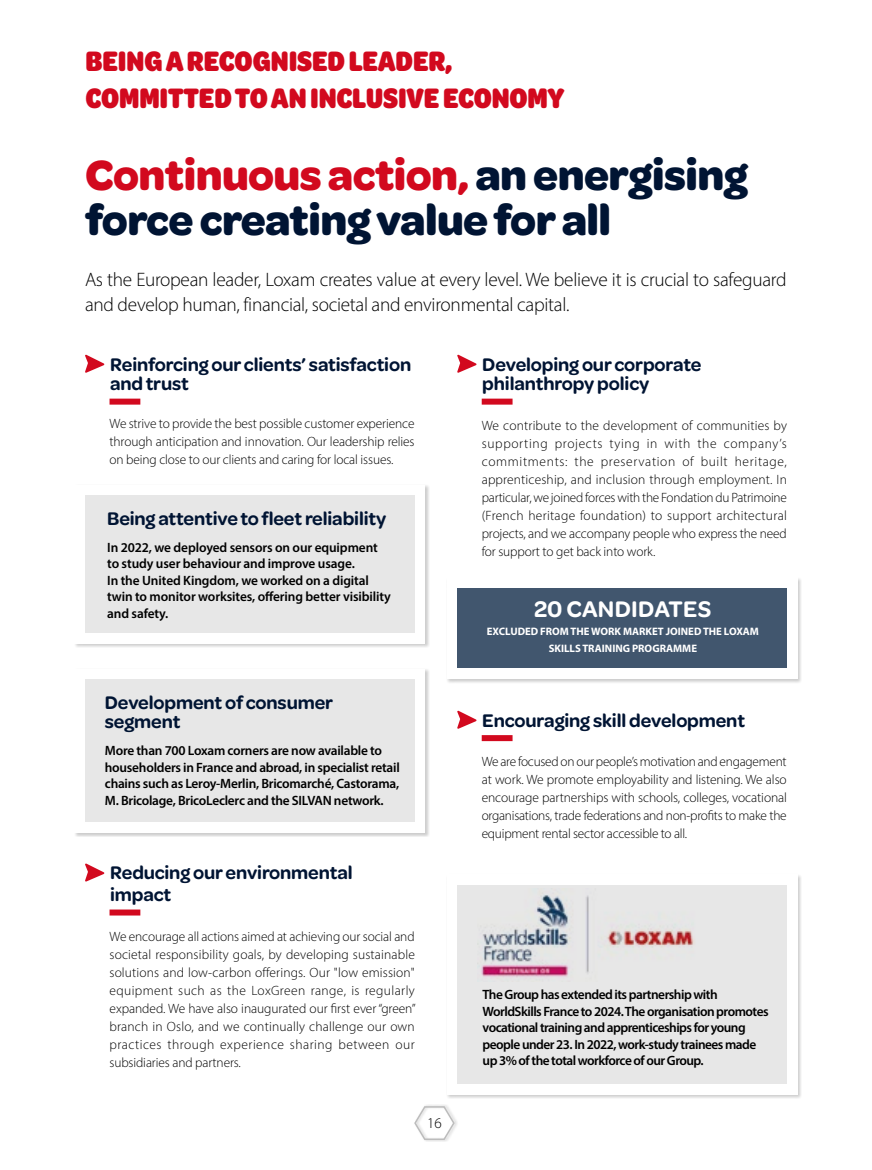
<style>
.page{position:relative;width:872px;height:1170px;background:#fff}
.page>*{position:absolute;margin:0;border:0;box-sizing:border-box;transform-origin:0 0}
.t1{font:700 45px/45px "Omnes";letter-spacing:-.01em;color:#001433}
.t2{font:900 30px/36.6px "Omnes Cond";letter-spacing:-.005em;color:#d2091e}
.t3{font:600 24px "Omnes";letter-spacing:.015em;color:#fff}
.t4{font:600 19.5px/19.5px "Omnes";letter-spacing:-.005em;color:#001433}
.t5{font:300 19.5px/25.5px "Myriad Pro";letter-spacing:-.015em;color:#000}
.t6{font:300 15px "Myriad Pro";color:#000}
.t7{font:300 13.5px/18px "Myriad Pro";letter-spacing:-.01em;color:#000;text-align:justify}
.t8{font:600 13.5px/16.5px "Myriad Pro";letter-spacing:-.02em;color:#000}
.t9{font:600 13.5px/16.5px "Myriad Pro";letter-spacing:-.04em;color:#000}
.t10{font:700 10.8px/17.4px "Myriad Pro";color:#fff;text-align:center}
.s1{color:#d2091e}
</style>
<div class="page">
<div style="left:414px;top:1104px;width:45px;height:37px;background:#000;opacity:.2"></div>
<svg style="left:414px;top:1104px;width:41px;height:36px"></svg>
<div style="left:109px;top:398px;width:31px;height:6px;background:#d2091e"></div>
<div style="left:109px;top:909px;width:31px;height:6px;background:#d2091e"></div>
<svg style="left:85px;top:355px;width:19px;height:18px"></svg>
<svg style="left:85px;top:863px;width:19px;height:18px"></svg>
<div style="left:482px;top:398px;width:30px;height:6px;background:#d2091e"></div>
<div style="left:482px;top:735px;width:30px;height:6px;background:#d2091e"></div>
<svg style="left:457px;top:355px;width:19px;height:18px"></svg>
<svg style="left:457px;top:710px;width:19px;height:18px"></svg>
<div style="left:446px;top:873px;width:355px;height:225px;background:#000;opacity:.2"></div>
<div style="left:446px;top:874px;width:351px;height:220px;background:#fff"></div>
<div style="left:457px;top:884px;width:330px;height:199px;background:#e7e7e7"></div>
<div style="left:446px;top:577px;width:355px;height:106px;background:#000;opacity:.2"></div>
<div style="left:446px;top:577px;width:351px;height:101px;background:#fff"></div>
<div style="left:457px;top:588px;width:330px;height:80px;background:#41566e"></div>
<div style="left:74px;top:668px;width:355px;height:168px;background:#000;opacity:.2"></div>
<div style="left:74px;top:669px;width:351px;height:163px;background:#fff"></div>
<div style="left:85px;top:679px;width:330px;height:143px;background:#e7e7e7"></div>
<img style="left:481px;top:895px;width:213px;height:82px">
<div style="left:74px;top:484px;width:355px;height:164px;background:#000;opacity:.2"></div>
<div style="left:74px;top:485px;width:351px;height:158px;background:#fff"></div>
<div style="left:85px;top:495px;width:330px;height:137px;background:#e7e7e7"></div>
<h2 class="t2" style="left:85px;top:41px;width:480px">BEING A RECOGNISED LEADER,<br>COMMITTED TO AN INCLUSIVE ECONOMY</h2>
<h1 class="t1" style="left:85px;top:149px;width:664px"><span class="s1">Continuous action,</span> an energising force creating value for all</h1>
<h3 class="t5" style="left:85px;top:266px;width:703px">As the European leader, Loxam creates value at every level. We believe it is crucial to safeguard and develop human, financial, societal and environmental capital.</h3>
<h3 class="t4" style="left:110px;top:353px;width:302px">Reinforcing our clients’ satisfaction and trust</h3>
<p class="t7" style="left:109px;top:414px;width:307px">We strive to provide the best possible customer experience through anticipation and innovation. Our leadership relies on being close to our clients and caring for local issues.</p>
<h3 class="t4" style="left:107px;top:507px;width:280px">Being attentive to fleet reliability</h3>
<p class="t8" style="left:107px;top:538px;width:285px">In 2022, we deployed sensors on our equipment to study user behaviour and improve usage.<br>In the United Kingdom, we worked on a digital twin to monitor worksites, offering better visibility and safety.</p>
<h3 class="t4" style="left:105px;top:691px;width:230px">Development of consumer segment</h3>
<p class="t8" style="left:105px;top:742px;width:296px">More than 700 Loxam corners are now available to householders in France and abroad, in specialist retail chains such as Leroy-Merlin, Bricomarché, Castorama, M. Bricolage, BricoLeclerc and the SILVAN network.</p>
<h3 class="t4" style="left:110px;top:860px;width:244px;line-height:21.6px">Reducing our environmental impact</h3>
<p class="t7" style="left:109px;top:926px;width:308px">We encourage all actions aimed at achieving our social and societal responsibility goals, by developing sustainable solutions and low-carbon offerings. Our "low emission" equipment such as the LoxGreen range, is regularly expanded. We have also inaugurated our first ever “green” branch in Oslo, and we continually challenge our own practices through experience sharing between our subsidiaries and partners.</p>
<p class="t6" style="left:427px;top:1113px;width:16px">16</p>
<h3 class="t4" style="left:482px;top:353px;width:221px">Developing our corporate philanthropy policy</h3>
<p class="t7" style="left:482px;top:416px;width:307px">We contribute to the development of communities by supporting projects tying in with the company’s commitments: the preservation of built heritage, apprenticeship, and inclusion through employment. In particular, we joined forces with the Fondation du Patrimoine (French heritage foundation) to support architectural projects, and we accompany people who express the need for support to get back into work.</p>
<h3 class="t3" style="left:534px;top:592px;width:178px">20 CANDIDATES</h3>
<p class="t10" style="left:487px;top:622px;width:273px">EXCLUDED FROM THE WORK MARKET JOINED THE LOXAM<br>SKILLS TRAINING PROGRAMME</p>
<h3 class="t4" style="left:482px;top:709px;width:264px">Encouraging skill development</h3>
<p class="t7" style="left:482px;top:752px;width:307px">We are focused on our people’s motivation and engagement at work. We promote employability and listening. We also encourage partnerships with schools, colleges, vocational organisations, trade federations and non-profits to make the equipment rental sector accessible to all.</p>
<p class="t9" style="left:482px;top:986px;width:288px">The Group has extended its partnership with WorldSkills France to 2024. The organisation promotes vocational training and apprenticeships for young people under 23. In 2022, work-study trainees made up 3% of the total workforce of our Group.</p>
</div>
